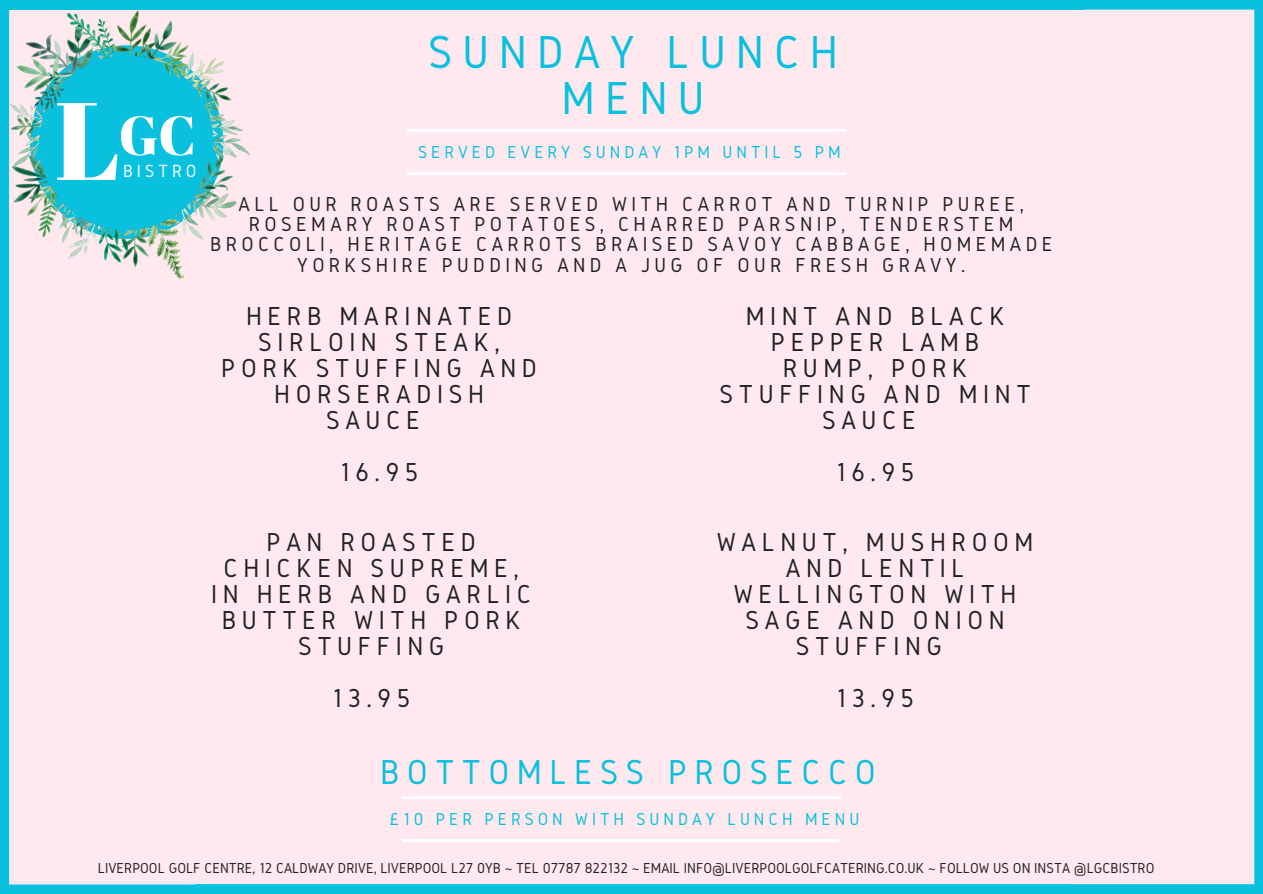
<style>
.page{position:relative;width:1263px;height:894px;background:#fff}
.page>*{position:absolute;margin:0;border:0;box-sizing:border-box;transform-origin:0 0}
.t1{font:109.65px "Abril Fatface";color:#fff}
.t2{font:54.9px "Abril Fatface";color:#fff}
.t3{font:48px/46.5px "Gidole";letter-spacing:.205em;color:#09c1df;text-align:center}
.t4{font:36px "Gidole";letter-spacing:.205em;color:#09c1df}
.t5{font:27px/26px "Gidole";letter-spacing:.205em;color:#222;text-align:center}
.t6{font:21px/20.4px "Gidole";letter-spacing:.205em;color:#222;text-align:center}
.t7{font:18.3px "Gidole";letter-spacing:.22em;color:#fff}
.t8{font:18px "Gidole";letter-spacing:.22em;color:#09c1df}
.t9{font:15px "Gidole";color:#222}
</style>
<div class="page">
<div style="left:0;top:0;width:1263px;height:893px;background:#ffe9ef"></div>
<img style="left:11px;top:11px;width:238px;height:267px">
<hr style="left:407px;top:129px;width:439px;height:3px;background:#fff">
<hr style="left:407px;top:172px;width:439px;height:3px;background:#fff">
<hr style="left:402px;top:795px;width:439px;height:3px;background:#fff">
<hr style="left:402px;top:839px;width:439px;height:3px;background:#fff">
<h1 class="t1" style="left:55px;top:64px;width:67px">L</h1>
<h2 class="t2" style="left:119px;top:97px;width:79px">GC</h2>
<p class="t7" style="left:123px;top:161px;width:75px">BISTRO</p>
<h3 class="t3" style="left:428px;top:28px;width:411px">SUNDAY LUNCH<br>MENU</h3>
<p class="t8" style="left:418px;top:142px;width:424px">SERVED EVERY SUNDAY 1PM UNTIL 5 PM</p>
<p class="t6" style="left:210px;top:193px;width:844px">ALL OUR ROASTS ARE SERVED WITH CARROT AND TURNIP PUREE, ROSEMARY ROAST POTATOES, CHARRED PARSNIP, TENDERSTEM BROCCOLI, HERITAGE CARROTS BRAISED SAVOY CABBAGE, HOMEMADE YORKSHIRE PUDDING AND A JUG OF OUR FRESH GRAVY.</p>
<p class="t5" style="left:221px;top:302px;width:317px">HERB MARINATED<br>SIRLOIN STEAK,<br>PORK STUFFING AND<br>HORSERADISH<br>SAUCE</p>
<p class="t5" style="left:340px;top:458px;width:79px">16.95</p>
<p class="t5" style="left:720px;top:302px;width:313px">MINT AND BLACK<br>PEPPER LAMB<br>RUMP, PORK<br>STUFFING AND MINT<br>SAUCE</p>
<p class="t5" style="left:836px;top:458px;width:79px">16.95</p>
<p class="t5" style="left:211px;top:528px;width:322px">PAN ROASTED<br>CHICKEN SUPREME,<br>IN HERB AND GARLIC<br>BUTTER WITH PORK<br>STUFFING</p>
<p class="t5" style="left:333px;top:684px;width:79px">13.95</p>
<p class="t5" style="left:717px;top:528px;width:318px">WALNUT, MUSHROOM<br>AND LENTIL<br>WELLINGTON WITH<br>SAGE AND ONION<br>STUFFING</p>
<p class="t5" style="left:836px;top:684px;width:79px">13.95</p>
<h3 class="t4" style="left:380px;top:752px;width:497px">BOTTOMLESS PROSECCO</h3>
<p class="t8" style="left:390px;top:809px;width:471px">£10 PER PERSON WITH SUNDAY LUNCH MENU</p>
<p class="t9" style="left:98px;top:859px;width:1058px">LIVERPOOL GOLF CENTRE, 12 CALDWAY DRIVE, LIVERPOOL L27 0YB ~ TEL 07787 822132 ~ EMAIL INFO@LIVERPOOLGOLFCATERING.CO.UK ~ FOLLOW US ON INSTA @LGCBISTRO</p>
</div>
